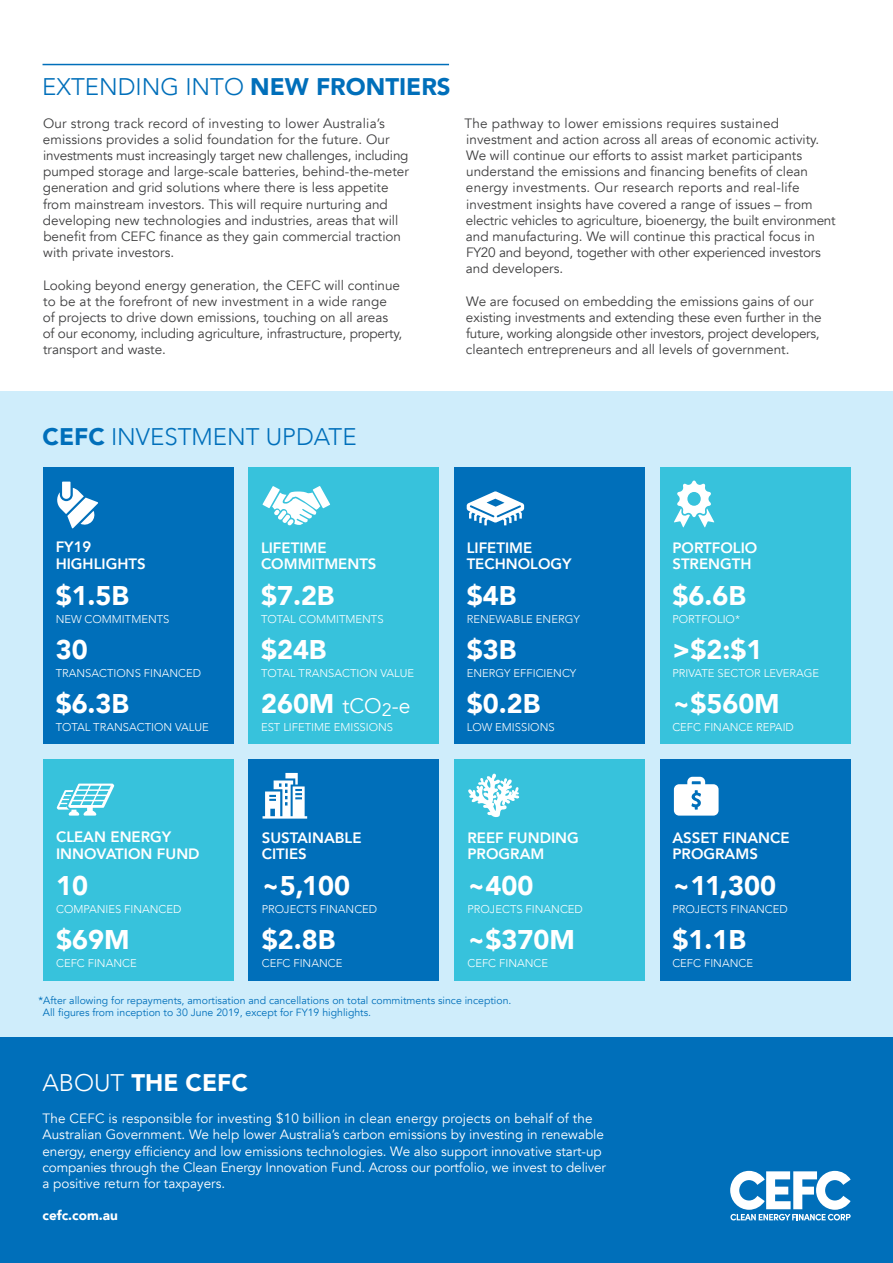
<style>
.page{position:relative;width:893px;height:1263px;background:#fff}
.page>*{position:absolute;margin:0;border:0;box-sizing:border-box;transform-origin:0 0}
.t1{font:900 27px "Avenir";color:#fff}
.BP_Subheading{font:300 24px "Avenir";color:#006fba}
.BP_Subheading-2{font:900 24px "Avenir";color:#fff}
.t2{font:21px "Avenir";color:#fff}
.t3{font:800 15px/16.5px "Avenir";color:#fff}
.BP_Body{font:13.5px/16.2px "Avenir";color:#3e3e3f}
.BP_Body-2{font:13.5px/16.2px "Avenir";color:#fff}
.BP_Body-3{font:900 13.5px "Avenir";color:#fff}
.t4{font:300 11.25px "Avenir";color:#fff}
.BP_Body-4{font:10.5px/12.6px "Avenir";color:#006fba}
.s1{font-weight:900}
.s2{font-weight:900;font-size:27px}
.s3{font-weight:300}
</style>
<div class="page">
<div style="left:0;top:391px;width:893px;height:646px;background:#cfedfb"></div>
<div style="left:0;top:1037px;width:893px;height:226px;background:#006fba"></div>
<svg style="left:730px;top:1171px;width:121px;height:49px"></svg>
<hr style="left:43px;top:64px;width:406px;height:1px;background:#006fba">
<div style="left:43px;top:468px;width:190px;height:276px;background:#006fba"></div>
<div style="left:248px;top:468px;width:191px;height:276px;background:#37c2dc"></div>
<div style="left:454px;top:468px;width:191px;height:276px;background:#006fba"></div>
<div style="left:660px;top:468px;width:190px;height:276px;background:#37c2dc"></div>
<svg style="left:57px;top:482px;width:41px;height:46px"></svg>
<div style="left:43px;top:759px;width:190px;height:221px;background:#37c2dc"></div>
<div style="left:248px;top:759px;width:191px;height:221px;background:#006fba"></div>
<div style="left:454px;top:759px;width:191px;height:221px;background:#37c2dc"></div>
<div style="left:660px;top:759px;width:190px;height:221px;background:#006fba"></div>
<svg style="left:57px;top:784px;width:57px;height:32px"></svg>
<svg style="left:262px;top:486px;width:68px;height:40px"></svg>
<svg style="left:467px;top:491px;width:57px;height:34px"></svg>
<svg style="left:674px;top:480px;width:40px;height:47px"></svg>
<svg style="left:674px;top:777px;width:45px;height:39px"></svg>
<svg style="left:468px;top:773px;width:51px;height:44px"></svg>
<svg style="left:263px;top:773px;width:44px;height:46px"></svg>
<p class="BP_Subheading" style="left:42px;top:73px;width:410px">EXTENDING INTO <span class="s1">NEW FRONTIERS</span></p>
<p class="BP_Body" style="left:43px;top:115px;width:367px">Our strong track record of investing to lower Australia’s emissions provides a solid foundation for the future. Our investments must increasingly target new challenges, including pumped storage and large-scale batteries, behind-the-meter generation and grid solutions where there is less appetite from mainstream investors. This will require nurturing and developing new technologies and industries, areas that will benefit from CEFC finance as they gain commercial traction with private investors.</p>
<p class="BP_Body" style="left:43px;top:277px;width:361px">Looking beyond energy generation, the CEFC will continue to be at the forefront of new investment in a wide range<br>of projects to drive down emissions, touching on all areas of our economy, including agriculture, infrastructure, property, transport and waste.</p>
<p class="BP_Body" style="left:465px;top:115px;width:373px">The pathway to lower emissions requires sustained investment and action across all areas of economic activity.<br>We will continue our efforts to assist market participants understand the emissions and financing benefits of clean energy investments. Our research reports and real-life investment insights have covered a range of issues – from electric vehicles to agriculture, bioenergy, the built environment and manufacturing. We will continue this practical focus in FY20 and beyond, together with other experienced investors and developers.</p>
<p class="BP_Body" style="left:466px;top:293px;width:357px">We are focused on embedding the emissions gains of our existing investments and extending these even further in the future, working alongside other investors, project developers, cleantech entrepreneurs and all levels of government.</p>
<p class="BP_Subheading" style="left:43px;top:422px;width:316px"><span class="s1">CEFC</span> INVESTMENT UPDATE</p>
<p class="t3" style="left:56px;top:539px;width:92px">FY19<br>HIGHLIGHTS</p>
<p class="t1" style="left:56px;top:572px;width:75px">$1.5B</p>
<p class="t4" style="left:56px;top:612px;width:115px">NEW COMMITMENTS</p>
<p class="t1" style="left:56px;top:626px;width:33px">30</p>
<p class="t4" style="left:56px;top:666px;width:147px">TRANSACTIONS FINANCED</p>
<p class="t1" style="left:56px;top:680px;width:75px">$6.3B</p>
<p class="t4" style="left:56px;top:720px;width:155px">TOTAL TRANSACTION VALUE</p>
<p class="t3" style="left:261px;top:539px;width:117px">LIFETIME<br>COMMITMENTS</p>
<p class="t1" style="left:261px;top:573px;width:75px">$7.2B</p>
<p class="t4" style="left:261px;top:613px;width:124px">TOTAL COMMITMENTS</p>
<p class="t1" style="left:261px;top:627px;width:67px">$24B</p>
<p class="t4" style="left:261px;top:667px;width:155px">TOTAL TRANSACTION VALUE</p>
<p class="t2" style="left:261px;top:694px;width:151px"><span class="s2">260M</span> tCO<sub>2</sub>-e</p>
<p class="t4" style="left:261px;top:721px;width:134px">EST LIFETIME EMISSIONS</p>
<p class="t3" style="left:467px;top:539px;width:106px">LIFETIME<br>TECHNOLOGY</p>
<p class="t1" style="left:467px;top:573px;width:51px">$4B</p>
<p class="t4" style="left:467px;top:613px;width:115px">RENEWABLE ENERGY</p>
<p class="t1" style="left:467px;top:627px;width:51px">$3B</p>
<p class="t4" style="left:467px;top:667px;width:111px">ENERGY EFFICIENCY</p>
<p class="t1" style="left:467px;top:681px;width:75px">$0.2B</p>
<p class="t4" style="left:467px;top:721px;width:89px">LOW EMISSIONS</p>
<p class="t3" style="left:672px;top:539px;width:87px">PORTFOLIO</p>
<p class="t3" style="left:672px;top:556px;width:81px">STRENGTH</p>
<p class="t1" style="left:672px;top:573px;width:75px">$6.6B</p>
<p class="t4" style="left:672px;top:613px;width:69px">PORTFOLIO*</p>
<p class="t1" style="left:672px;top:627px;width:91px">&gt;$2:$1</p>
<p class="t4" style="left:672px;top:667px;width:148px">PRIVATE SECTOR LEVERAGE</p>
<p class="t1" style="left:672px;top:681px;width:109px">~$560M</p>
<p class="t4" style="left:672px;top:721px;width:123px">CEFC FINANCE REPAID</p>
<p class="t3" style="left:56px;top:829px;width:145px">CLEAN ENERGY<br>INNOVATION FUND</p>
<p class="t1" style="left:56px;top:862px;width:33px">10</p>
<p class="t4" style="left:56px;top:902px;width:127px">COMPANIES FINANCED</p>
<p class="t1" style="left:56px;top:916px;width:75px">$69M</p>
<p class="t4" style="left:56px;top:956px;width:82px">CEFC FINANCE</p>
<p class="t3" style="left:262px;top:829px;width:101px">SUSTAINABLE<br>CITIES</p>
<p class="t1" style="left:262px;top:862px;width:90px">~5,100</p>
<p class="t4" style="left:262px;top:902px;width:117px">PROJECTS FINANCED</p>
<p class="t1" style="left:262px;top:916px;width:75px">$2.8B</p>
<p class="t4" style="left:262px;top:956px;width:82px">CEFC FINANCE</p>
<p class="t3" style="left:467px;top:829px;width:113px">REEF FUNDING<br>PROGRAM</p>
<p class="t1" style="left:467px;top:862px;width:67px">~400</p>
<p class="t4" style="left:467px;top:902px;width:117px">PROJECTS FINANCED</p>
<p class="t1" style="left:467px;top:916px;width:109px">~$370M</p>
<p class="t4" style="left:467px;top:956px;width:82px">CEFC FINANCE</p>
<p class="t3" style="left:672px;top:829px;width:119px">ASSET FINANCE<br>PROGRAMS</p>
<p class="t1" style="left:672px;top:862px;width:105px">~11,300</p>
<p class="t4" style="left:672px;top:902px;width:117px">PROJECTS FINANCED</p>
<p class="t1" style="left:672px;top:916px;width:75px">$1.1B</p>
<p class="t4" style="left:672px;top:956px;width:82px">CEFC FINANCE</p>
<p class="BP_Body-4" style="left:43px;top:994px;width:470px;text-indent:-4px">*After allowing for repayments, amortisation and cancellations on total commitments since inception.<br>All figures from inception to 30 June 2019, except for FY19 highlights.</p>
<p class="BP_Subheading-2" style="left:43px;top:1062px;width:207px"><span class="s3">ABOUT</span> THE CEFC</p>
<p class="BP_Body-2" style="left:43px;top:1111px;width:565px">The CEFC is responsible for investing $10 billion in clean energy projects on behalf of the Australian Government. We help lower Australia’s carbon emissions by investing in renewable energy, energy efficiency and low emissions technologies. We also support innovative start-up companies through the Clean Energy Innovation Fund. Across our portfolio, we invest to deliver a positive return for taxpayers.</p>
<p class="BP_Body-3" style="left:43px;top:1204px;width:77px">cefc.com.au</p>
</div>
